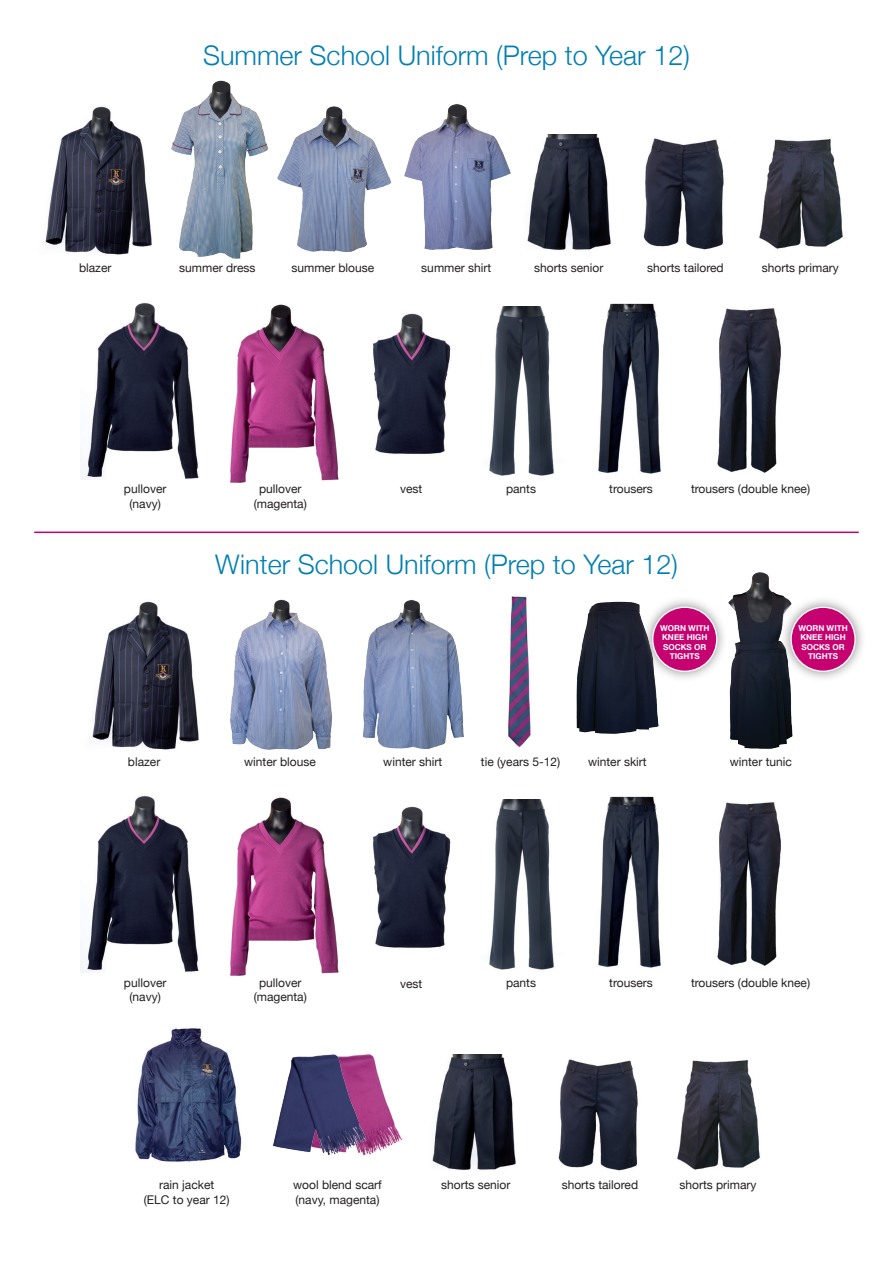
<style>
.page{position:relative;width:893px;height:1263px;background:#fff}
.page>*{position:absolute;margin:0;border:0;box-sizing:border-box;transform-origin:0 0}
.t1{font:300 27px "Helvetica Neue";color:#007fb2}
.t2{font:12px/14.4px "Helvetica Neue";color:#231f20;text-align:center}
.t3{font:700 8.1px/9.4px "Helvetica Neue";color:#fff;text-align:center}
</style>
<div class="page">
<img style="left:373px;top:806px;width:78px;height:142px">
<img style="left:598px;top:796px;width:63px;height:172px">
<img style="left:717px;top:802px;width:64px;height:164px">
<img style="left:230px;top:797px;width:109px;height:179px">
<img style="left:81px;top:796px;width:118px;height:177px">
<img style="left:489px;top:799px;width:65px;height:171px">
<img style="left:576px;top:601px;width:83px;height:133px">
<img style="left:508px;top:596px;width:23px;height:151px">
<img style="left:373px;top:313px;width:78px;height:141px">
<img style="left:432px;top:1054px;width:84px;height:116px">
<img style="left:527px;top:134px;width:84px;height:116px">
<img style="left:558px;top:1059px;width:80px;height:112px">
<img style="left:643px;top:138px;width:81px;height:112px">
<img style="left:677px;top:1060px;width:83px;height:110px">
<img style="left:759px;top:139px;width:84px;height:110px">
<img style="left:598px;top:303px;width:63px;height:171px">
<img style="left:717px;top:308px;width:64px;height:165px">
<hr style="left:35px;top:531px;width:823px;height:2px;background:#c60170">
<img style="left:230px;top:304px;width:109px;height:179px">
<img style="left:81px;top:303px;width:118px;height:176px">
<img style="left:728px;top:572px;width:65px;height:177px">
<img style="left:92px;top:601px;width:107px;height:149px">
<img style="left:45px;top:106px;width:107px;height:149px">
<img style="left:404px;top:104px;width:107px;height:146px">
<img style="left:277px;top:106px;width:115px;height:146px">
<img style="left:171px;top:80px;width:98px;height:179px">
<img style="left:362px;top:600px;width:102px;height:149px">
<img style="left:230px;top:599px;width:102px;height:151px">
<img style="left:489px;top:306px;width:65px;height:170px">
<img style="left:135px;top:1028px;width:107px;height:134px">
<img style="left:370px;top:1054px;width:33px;height:101px">
<img style="left:272px;top:1054px;width:98px;height:102px">
<div style="left:780px;top:596px;width:86px;height:87px;background:#717074;opacity:.8"></div>
<div style="left:791px;top:607px;width:64px;height:64px;background:#c60170;border-radius:50%"></div>
<div style="left:790px;top:607px;width:66px;height:65px;border:1px solid #fff;border-radius:50%"></div>
<div style="left:642px;top:596px;width:86px;height:87px;background:#717074;opacity:.8"></div>
<div style="left:653px;top:607px;width:64px;height:64px;background:#c60170;border-radius:50%"></div>
<div style="left:652px;top:607px;width:65px;height:65px;border:1px solid #fff;border-radius:50%"></div>
<p class="t1" style="left:203px;top:34px;width:488px">Summer School Uniform (Prep to Year 12)</p>
<p class="t2" style="left:79px;top:261px;width:34px">blazer</p>
<p class="t2" style="left:179px;top:261px;width:78px">summer dress</p>
<p class="t2" style="left:291px;top:261px;width:84px">summer blouse</p>
<p class="t2" style="left:421px;top:261px;width:72px">summer shirt</p>
<p class="t2" style="left:534px;top:261px;width:71px">shorts senior</p>
<p class="t2" style="left:647px;top:261px;width:78px">shorts tailored</p>
<p class="t2" style="left:762px;top:261px;width:79px">shorts primary</p>
<p class="t2" style="left:124px;top:483px;width:44px">pullover (navy)</p>
<p class="t2" style="left:259px;top:483px;width:44px">pullover</p>
<p class="t2" style="left:254px;top:497px;width:55px">(magenta)</p>
<p class="t2" style="left:400px;top:483px;width:24px">vest</p>
<p class="t2" style="left:506px;top:483px;width:32px">pants</p>
<p class="t2" style="left:609px;top:483px;width:45px">trousers</p>
<p class="t2" style="left:691px;top:483px;width:121px">trousers (double knee)</p>
<p class="t1" style="left:215px;top:543px;width:464px">Winter School Uniform (Prep to Year 12)</p>
<p class="t3" style="left:660px;top:623px;width:51px">WORN WITH<br>KNEE HIGH<br>SOCKS OR<br>TIGHTS</p>
<p class="t3" style="left:798px;top:623px;width:51px">WORN WITH<br>KNEE HIGH<br>SOCKS OR<br>TIGHTS</p>
<p class="t2" style="left:481px;top:755px;width:81px">tie (years 5-12)</p>
<p class="t2" style="left:588px;top:755px;width:60px">winter skirt</p>
<p class="t2" style="left:128px;top:755px;width:34px">blazer</p>
<p class="t2" style="left:730px;top:755px;width:64px">winter tunic</p>
<p class="t2" style="left:244px;top:755px;width:73px">winter blouse</p>
<p class="t2" style="left:383px;top:755px;width:61px">winter shirt</p>
<p class="t2" style="left:124px;top:976px;width:44px">pullover (navy)</p>
<p class="t2" style="left:259px;top:976px;width:44px">pullover</p>
<p class="t2" style="left:400px;top:977px;width:24px">vest</p>
<p class="t2" style="left:506px;top:976px;width:32px">pants</p>
<p class="t2" style="left:609px;top:976px;width:45px">trousers</p>
<p class="t2" style="left:691px;top:976px;width:121px">trousers (double knee)</p>
<p class="t2" style="left:254px;top:990px;width:55px">(magenta)</p>
<p class="t2" style="left:144px;top:1178px;width:87px">rain jacket<br>(ELC to year 12)</p>
<p class="t2" style="left:293px;top:1178px;width:90px;text-align:left">wool blend scarf (navy, magenta)</p>
<p class="t2" style="left:441px;top:1178px;width:71px">shorts senior</p>
<p class="t2" style="left:562px;top:1178px;width:78px">shorts tailored</p>
<p class="t2" style="left:679px;top:1178px;width:79px">shorts primary</p>
</div>
